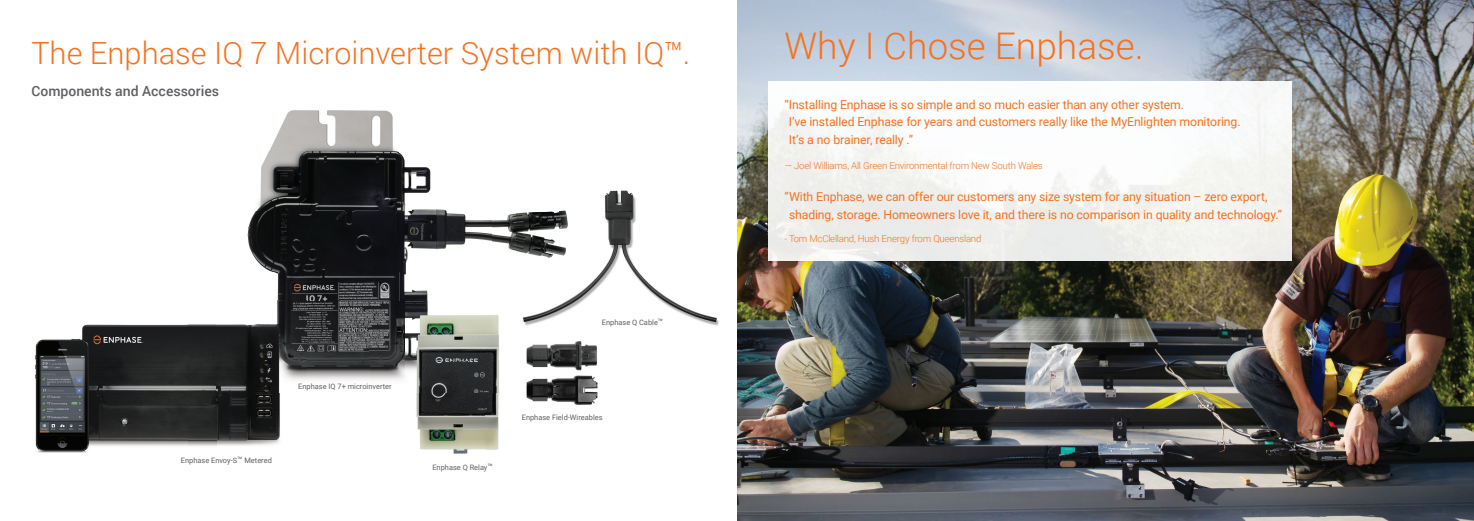
<style>
.page{position:relative;width:1474px;height:521px;background:#fff}
.page>*{position:absolute;margin:0;border:0;box-sizing:border-box;transform-origin:0 0}
.t1{font:300 36.75px "Roboto";color:#f47321}
.t2{font:300 30.62px "Roboto";color:#f47321}
.t3{font:500 14px "Roboto";color:#5f5f62}
.t4{font:12.25px/17.5px "Roboto";letter-spacing:-.01em;color:#f47321}
.t5{font:300 9.62px "Roboto";letter-spacing:-.025em;color:#f47321}
.t6{font:7.44px "Roboto";color:#5f5f62}
.s1{font-size:8.75px}
</style>
<div class="page">
<img style="left:521px;top:190px;width:198px;height:136px">
<img style="left:737px;top:0;width:736px;height:521px">
<img style="left:768px;top:81px;width:523px;height:179px">
<img style="left:269px;top:110px;width:127px;height:41px">
<img style="left:247px;top:151px;width:244px;height:150px">
<img style="left:491px;top:213px;width:30px;height:40px">
<img style="left:218px;top:301px;width:188px;height:91px">
<img style="left:35px;top:324px;width:183px;height:129px">
<img style="left:217px;top:392px;width:63px;height:61px">
<img style="left:406px;top:301px;width:93px;height:153px">
<img style="left:526px;top:341px;width:72px;height:64px">
<h2 class="t2" style="left:32px;top:31px;width:660px">The Enphase IQ 7 Microinverter System with IQ™.</h2>
<p class="t3" style="left:32px;top:81px;width:189px">Components and Accessories</p>
<p class="t6" style="left:181px;top:455px;width:93px">Enphase Envoy-S<span class="s1">™</span> Metered</p>
<p class="t6" style="left:298px;top:381px;width:95px">Enphase IQ 7+ microinverter</p>
<p class="t6" style="left:602px;top:317px;width:63px">Enphase Q Cable<span class="s1">™</span></p>
<p class="t6" style="left:432px;top:462px;width:62px">Enphase Q Relay<span class="s1">™</span></p>
<p class="t6" style="left:522px;top:412px;width:82px">Enphase Field-Wireables</p>
<h1 class="t1" style="left:784px;top:21px;width:361px">Why I Chose Enphase.</h1>
<p class="t4" style="left:788px;top:95px;width:453px;text-indent:-4px">“ Installing Enphase is so simple and so much easier than any other system.<br>I’ve installed Enphase for years and customers really like the MyEnlighten monitoring.<br>It’s a no brainer, really .”</p>
<p class="t5" style="left:784px;top:159px;width:260px">— Joel Williams, All Green Environmental from New South Wales</p>
<p class="t4" style="left:789px;top:188px;width:494px;text-indent:-5px">“ With Enphase, we can offer our customers any size system for any situation – zero export, shading, storage. Homeowners love it, and there is no comparison in quality and technology.”</p>
<p class="t5" style="left:784px;top:232px;width:198px">- Tom McClelland, Hush Energy from Queensland</p>
</div>
